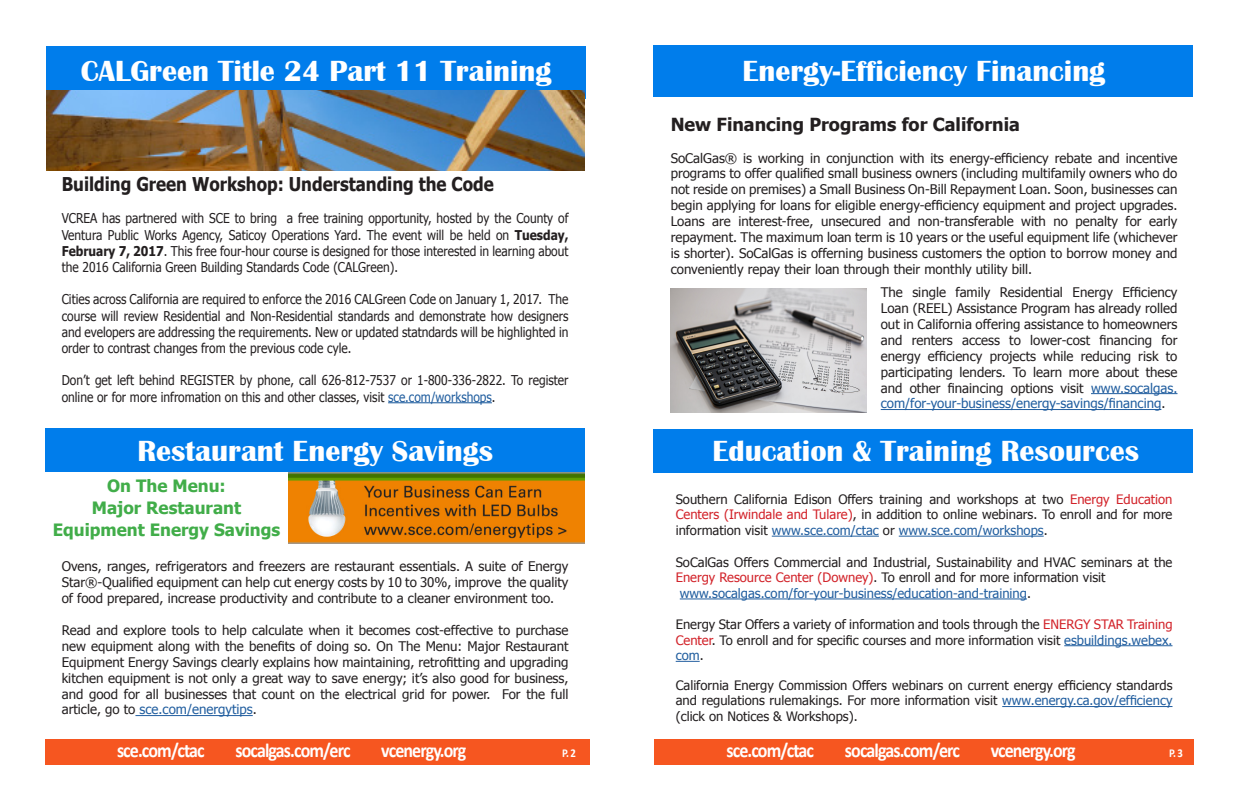
<style>
.page{position:relative;width:1242px;height:810px;background:#fff}
.page>*{position:absolute;margin:0;border:0;box-sizing:border-box;transform-origin:0 0}
.t1{font:700 30px "Britannic";color:#fff}
.t2{font:700 20px "Calibri";letter-spacing:-.05em;color:#fff;scale:.9 1}
.t3{font:700 19px "Tahoma";color:#231f20;scale:.89 1}
.t4{font:700 18px "Tahoma";color:#231f20}
.t5{font:700 17px "Tahoma";color:#41ad49}
.t6{font:13.5px/16.2px "Tahoma";color:#231f20;text-align:justify;scale:.89 1}
.t7{font:13.2px/15.9px "Tahoma";color:#231f20;text-align:justify}
.t8{font:13px/15.6px "Tahoma";color:#231f20;text-align:justify}
.t9{font:13px "Tahoma";color:#215e9f}
.t10{font:700 12px "Calibri";color:#fff;scale:.9 1}
.s1{font-weight:700}
.s2{color:#215e9f}
.s3{color:#d2232a}
.s4{font-size:12.7px}
.s5{color:#231f20}
</style>
<div class="page">
<div style="left:46px;top:46px;width:540px;height:52px;background:#007deb"></div>
<div style="left:46px;top:428px;width:539px;height:44px;background:#007deb"></div>
<div style="left:45px;top:739px;width:544px;height:25px;background:#f65620"></div>
<div style="left:653px;top:429px;width:539px;height:43px;background:#007deb"></div>
<div style="left:653px;top:46px;width:540px;height:51px;background:#007deb"></div>
<hr style="left:772px;top:536px;width:107px;height:1px;background:#215e9f">
<hr style="left:899px;top:536px;width:145px;height:1px;background:#215e9f">
<hr style="left:680px;top:599px;width:347px;height:1px;background:#215e9f">
<hr style="left:1064px;top:645px;width:109px;height:1px;background:#215e9f">
<svg style="left:676px;top:661px;width:24px;height:1px"></svg>
<hr style="left:1002px;top:706px;width:171px;height:1px;background:#215e9f">
<div style="left:654px;top:740px;width:539px;height:25px;background:#f65620"></div>
<hr style="left:135px;top:715px;width:118px;height:1px;background:#215e9f">
<hr style="left:388px;top:402px;width:104px;height:1px;background:#215e9f">
<img style="left:288px;top:472px;width:297px;height:71px">
<img style="left:671px;top:288px;width:196px;height:125px">
<hr style="left:1091px;top:393px;width:87px;height:1px;background:#215e9f">
<hr style="left:881px;top:409px;width:280px;height:1px;background:#215e9f">
<img style="left:46px;top:90px;width:539px;height:81px">
<p class="t1" style="left:81px;top:54px;width:472px">CALGreen Title 24 Part 11 Training</p>
<p class="t3" style="left:62px;top:171px;width:487px">Building Green Workshop: Understanding the Code</p>
<p class="t6" style="left:62px;top:210px;width:571px">VCREA has partnered with SCE to bring a free training opportunity, hosted by the County of Ventura Public Works Agency, Saticoy Operations Yard. The event will be held on <span class="s1">Tuesday, February 7, 2017</span>. This free four-hour course is designed for those interested in learning about the 2016 California Green Building Standards Code (CALGreen).</p>
<p class="t6" style="left:62px;top:291px;width:571px">Cities across California are required to enforce the 2016 CALGreen Code on January 1, 2017. The course will review Residential and Non-Residential standards and demonstrate how designers and evelopers are addressing the requirements. New or updated statndards will be highlighted in order to contrast changes from the previous code cyle.</p>
<p class="t6" style="left:62px;top:372px;width:571px">Don’t get left behind REGISTER by phone, call 626-812-7537 or 1-800-336-2822. To register online or for more infromation on this and other classes, visit <span class="s2">sce.com/workshops</span>.</p>
<p class="t1" style="left:137px;top:434px;width:357px">Restaurant Energy Savings</p>
<p class="t5" style="left:107px;top:474px;width:120px">On The Menu:</p>
<p class="t5" style="left:92px;top:496px;width:151px">Major Restaurant</p>
<p class="t5" style="left:53px;top:518px;width:229px">Equipment Energy Savings</p>
<p class="t7" style="left:62px;top:558px;width:508px">Ovens, ranges, refrigerators and freezers are restaurant essentials. A suite of Energy Star®-Qualified equipment can help cut energy costs by 10 to 30%, improve the quality of food prepared, increase productivity and contribute to a cleaner environment too.</p>
<p class="t7" style="left:62px;top:622px;width:508px">Read and explore tools to help calculate when it becomes cost-effective to purchase new equipment along with the benefits of doing so. On The Menu: Major Restaurant Equipment Energy Savings clearly explains how maintaining, retrofitting and upgrading kitchen equipment is not only a great way to save energy; it’s also good for business, and good for all businesses that count on the electrical grid for power. For the full article, go to <span class="s2">sce.com/energytips</span>.</p>
<p class="t2" style="left:117px;top:738px;width:99px">sce.com/ctac</p>
<p class="t2" style="left:236px;top:738px;width:129px">socalgas.com/erc</p>
<p class="t2" style="left:381px;top:738px;width:96px">vcenergy.org</p>
<p class="t10" style="left:562px;top:745px;width:17px">P. 2</p>
<p class="t1" style="left:743px;top:54px;width:364px">Energy-Efficiency Financing</p>
<p class="t4" style="left:671px;top:112px;width:351px">New Financing Programs for California</p>
<p class="t7" style="left:671px;top:149px;width:508px">SoCalGas® is working in conjunction with its energy-efficiency rebate and incentive programs to offer qualified small business owners (including multifamily owners who do not reside on premises) a Small Business On-Bill Repayment Loan. Soon, businesses can begin applying for loans for eligible energy-efficiency equipment and project upgrades.<br>Loans are interest-free, unsecured and non-transferable with no penalty for early repayment. The maximum loan term is 10 years or the useful equipment life (whichever is shorter). SoCalGas is offerning business customers the option to borrow money and conveniently repay their loan through their monthly utility bill.</p>
<p class="t7" style="left:881px;top:284px;width:298px">The single family Residential Energy Efficiency Loan (REEL) Assistance Program has already rolled out in California offering assistance to homeowners and renters access to lower-cost financing for energy efficiency projects while reducing risk to participating lenders. To learn more about these and other finaincing options visit <span class="s2">www.socalgas. com/for-your-business/energy-savings/financing</span>.</p>
<p class="t1" style="left:713px;top:434px;width:428px">Education &amp; Training Resources</p>
<p class="t8" style="left:676px;top:491px;width:498px">Southern California Edison Offers training and workshops at two <span class="s3">Energy Education Centers (Irwindale and Tulare)</span>, in addition to online webinars. To enroll and for more information visit <span class="s2">www.sce.com/ctac</span> or <span class="s2">www.sce.com/workshops</span>.</p>
<p class="t8" style="left:676px;top:554px;width:498px">SoCalGas Offers Commercial and Industrial, Sustainability and HVAC seminars at the<br><span class="s3">Energy Resource Center (Downey)</span><span class="s4">.</span> To enroll and for more information visit</p>
<p class="t9" style="left:680px;top:584px;width:353px">www.socalgas.com/for-your-business/education-and-training<span class="s5">.</span></p>
<p class="t8" style="left:676px;top:616px;width:498px">Energy Star Offers a variety of information and tools through the <span class="s3">ENERGY STAR Training Center</span>. To enroll and for specific courses and more information visit <span class="s2">esbuildings.webex. com</span>.</p>
<p class="t8" style="left:676px;top:677px;width:498px">California Energy Commission Offers webinars on current energy efficiency standards and regulations rulemakings. For more information visit <span class="s2">www.energy.ca.gov/efficiency </span>(click on Notices &amp; Workshops).</p>
<p class="t2" style="left:726px;top:738px;width:99px">sce.com/ctac</p>
<p class="t2" style="left:845px;top:738px;width:129px">socalgas.com/erc</p>
<p class="t2" style="left:991px;top:738px;width:96px">vcenergy.org</p>
<p class="t10" style="left:1169px;top:746px;width:17px">P. 3</p>
</div>
